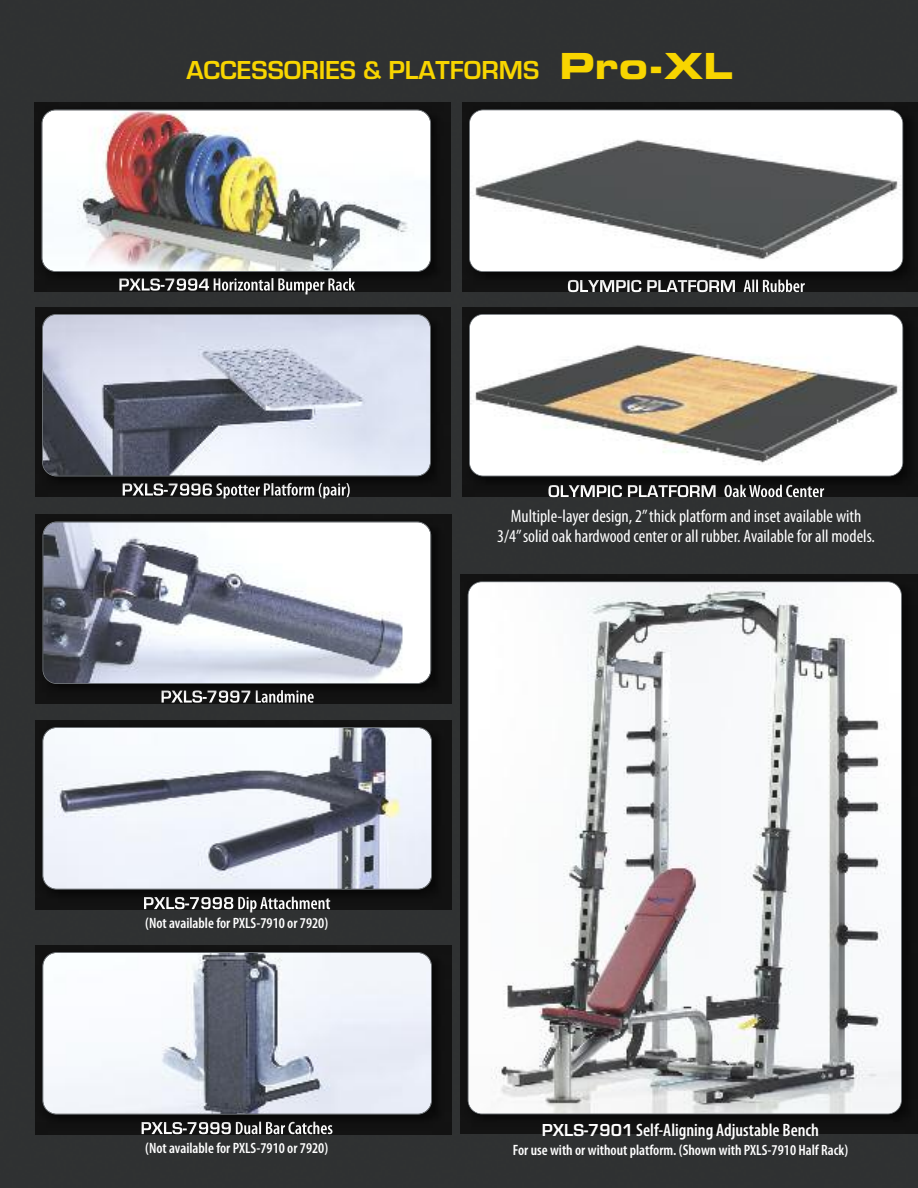
<style>
.page{position:relative;width:918px;height:1188px;background:#2f3132}
.page>*{position:absolute;margin:0;border:0;box-sizing:border-box;transform-origin:0 0}
.t1{font:700 27px "Eurostile";color:#f8d500}
.t2{font:condensed 18px/19.5px "Myriad Pro";color:#fff;text-align:center}
.t3{font:600 condensed 18px "Myriad Pro";color:#fff}
.t4{font:600 condensed 15px "Myriad Pro";color:#fff}
.s1{font-family:"Eurostile LT Std Bold Ex 2";font-weight:400;font-size:36px}
.s2{font-family:"Eurostile";font-weight:700;font-stretch:normal}
</style>
<div class="page">
<div style="left:35px;top:103px;width:415px;height:189px;background:#111"></div>
<img style="left:119px;top:278px;width:90px;height:13px">
<img style="left:214px;top:278px;width:98px;height:14px">
<img style="left:42px;top:110px;width:388px;height:161px;border-radius:14px">
<div style="left:42px;top:110px;width:389px;height:162px;border:2px solid #83898e;border-radius:14px"></div>
<img style="left:462px;top:103px;width:456px;height:189px">
<img style="left:568px;top:280px;width:167px;height:12px">
<img style="left:744px;top:280px;width:61px;height:12px">
<img style="left:471px;top:110px;width:431px;height:161px;border-radius:14px">
<div style="left:469px;top:110px;width:434px;height:162px;border:2px solid #83898e;border-radius:14px"></div>
<img style="left:462px;top:307px;width:456px;height:189px">
<img style="left:549px;top:485px;width:167px;height:11px">
<img style="left:724px;top:485px;width:100px;height:11px">
<img style="left:471px;top:315px;width:431px;height:161px;border-radius:14px">
<div style="left:469px;top:314px;width:434px;height:162px;border:2px solid #83898e;border-radius:14px"></div>
<div style="left:461px;top:574px;width:457px;height:560px;background:#111"></div>
<img style="left:468px;top:582px;width:433px;height:532px;border-radius:14px">
<div style="left:468px;top:581px;width:434px;height:533px;border:2px solid #83898e;border-radius:14px"></div>
<div style="left:35px;top:307px;width:416px;height:189px;background:#111"></div>
<img style="left:123px;top:483px;width:89px;height:13px">
<img style="left:216px;top:483px;width:85px;height:13px">
<img style="left:43px;top:315px;width:387px;height:161px;border-radius:14px">
<div style="left:42px;top:314px;width:389px;height:162px;border:2px solid #83898e;border-radius:14px"></div>
<div style="left:36px;top:515px;width:415px;height:189px;background:#111"></div>
<img style="left:162px;top:690px;width:88px;height:13px">
<img style="left:256px;top:690px;width:58px;height:13px">
<img style="left:43px;top:522px;width:387px;height:161px;border-radius:13px">
<div style="left:43px;top:522px;width:388px;height:162px;border:2px solid #83898e;border-radius:14px"></div>
<div style="left:36px;top:720px;width:415px;height:189px;background:#111"></div>
<img style="left:144px;top:897px;width:89px;height:12px">
<img style="left:238px;top:897px;width:92px;height:12px">
<img style="left:43px;top:728px;width:388px;height:161px;border-radius:14px">
<div style="left:42px;top:727px;width:390px;height:163px;border:2px solid #83898e;border-radius:14px"></div>
<div style="left:36px;top:945px;width:415px;height:189px;background:#111"></div>
<img style="left:142px;top:1122px;width:89px;height:12px">
<img style="left:236px;top:1122px;width:91px;height:12px">
<img style="left:43px;top:953px;width:388px;height:161px;border-radius:14px">
<div style="left:42px;top:952px;width:390px;height:163px;border:2px solid #83898e;border-radius:14px"></div>
<h1 class="t1" style="left:186px;top:54px;width:548px">ACCESSORIES &amp; PLATFORMS <span class="s1">Pro-XL</span></h1>
<p class="t4" style="left:145px;top:918px;width:185px">(Not available for PXLS-7910 or 7920)</p>
<p class="t4" style="left:145px;top:1143px;width:185px">(Not available for PXLS-7910 or 7920)</p>
<p class="t2" style="left:497px;top:508px;width:380px">Multiple-layer design, 2”thick platform and inset available with<br>3/4”solid oak hardwood center or all rubber. Available for all models.</p>
<p class="t3" style="left:542px;top:1123px;width:279px"><span class="s2">PXLS-7901</span> Self-Aligning Adjustable Bench</p>
<p class="t4" style="left:513px;top:1145px;width:337px">For use with or without platform. (Shown with PXLS-7910 Half Rack)</p>
</div>
